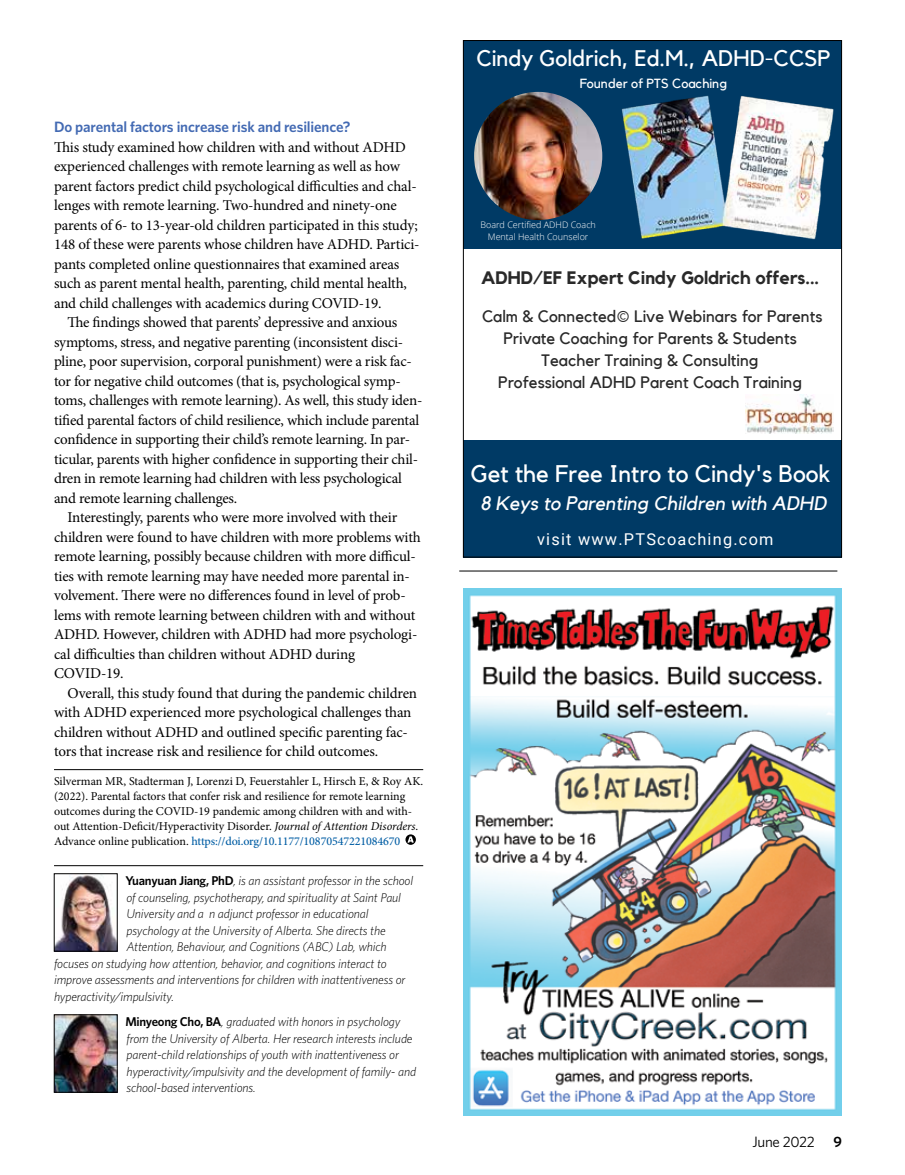
<style>
.page{position:relative;width:905px;height:1175px;background:#fff}
.page>*{position:absolute;margin:0;border:0;box-sizing:border-box;transform-origin:0 0}
.t1{font:24px "Kollektif";color:#fff}
.t2{font:22.5px "Kollektif";color:#fff}
.t3{font:italic 19.5px "Kollektif";color:#fff}
.t4{font:700 18px "Kollektif";color:#292929}
.t5{font:16.5px/22px "Kollektif";color:#292929;text-align:center}
.t6{font:16.35px "Roboto";letter-spacing:.075em;color:#fff}
.t7{font:15px/19.5px "Minion Pro";letter-spacing:-.015em;color:#000}
.t8{font:600 15px "Whitney";letter-spacing:-.01em;color:#436ab3}
.t9{font:15px "Whitney";letter-spacing:-.02em;color:#000}
.t10{font:13.2px "Kollektif";color:#fff}
.t11{font:italic 300 12.75px/16.5px "Whitney";letter-spacing:-.01em;color:#000}
.t12{font:12px/15px "Minion Pro";color:#000}
.t13{font:300 9px/12px "Open Sans";color:#fff;text-align:center}
.s1{font-style:italic}
.s2{font-weight:500;color:#005da4}
.s3{font-weight:600;font-style:normal}
.s4{font-weight:600}
</style>
<div class="page">
<hr style="left:459px;top:571px;width:378px;height:1px;background:#000">
<hr style="left:54px;top:769px;width:369px;height:1px;background:#000">
<hr style="left:54px;top:865px;width:369px;height:1px;background:#000">
<svg style="left:405px;top:834px;width:11px;height:10px"></svg>
<img style="left:56px;top:875px;width:59px;height:74px">
<div style="left:54px;top:873px;width:63px;height:78px;border:1px solid #000"></div>
<img style="left:56px;top:1016px;width:59px;height:74px">
<div style="left:54px;top:1014px;width:63px;height:78px;border:1px solid #000"></div>
<hr style="left:463px;top:557px;width:374px;height:1px;background:#000">
<div style="left:463px;top:40px;width:378px;height:209px;background:#003a65"></div>
<img style="left:474px;top:92px;width:128px;height:128px;border-radius:64px">
<img style="left:746px;top:395px;width:87px;height:38px">
<div style="left:463px;top:440px;width:378px;height:117px;background:#003a65"></div>
<img style="left:621px;top:95px;width:213px;height:145px">
<img style="left:463px;top:588px;width:378px;height:527px">
<p class="t8" style="left:54px;top:118px;width:298px">Do parental factors increase risk and resilience?</p>
<p class="t7" style="left:54px;top:137px;width:367px">This study examined how children with and without ADHD experienced challenges with remote learning as well as how parent factors predict child psychological difficulties and chal&shy;lenges with remote learning. Two-hundred and ninety-one parents of 6- to 13-year-old children participated in this study; 148 of these were parents whose children have ADHD. Partici&shy;pants completed online questionnaires that examined areas such as parent mental health, parenting, child mental health, and child challenges with academics during COVID-19.</p>
<p class="t7" style="left:68px;top:313px;width:331px">The findings showed that parents’ depressive and anxious</p>
<p class="t7" style="left:54px;top:332px;width:350px">symptoms, stress, and negative parenting (inconsistent disci-</p>
<p class="t7" style="left:54px;top:352px;width:359px">pline, poor supervision, corporal punishment) were a risk fac-</p>
<p class="t7" style="left:54px;top:371px;width:348px">tor for negative child outcomes (that is, psychological symp-</p>
<p class="t7" style="left:54px;top:391px;width:370px">toms, challenges with remote learning). As well, this study iden-</p>
<p class="t7" style="left:54px;top:410px;width:367px">tified parental factors of child resilience, which include parental</p>
<p class="t7" style="left:54px;top:430px;width:357px">confidence in supporting their child’s remote learning. In par-</p>
<p class="t7" style="left:54px;top:449px;width:365px">ticular, parents with higher confidence in supporting their chil-</p>
<p class="t7" style="left:54px;top:469px;width:349px">dren in remote learning had children with less psychological</p>
<p class="t7" style="left:54px;top:488px;width:185px">and remote learning challenges.</p>
<p class="t7" style="left:68px;top:508px;width:331px">Interestingly, parents who were more involved with their</p>
<p class="t7" style="left:54px;top:527px;width:368px">children were found to have children with more problems with</p>
<p class="t7" style="left:54px;top:547px;width:363px">remote learning, possibly because children with more difficul-</p>
<p class="t7" style="left:54px;top:566px;width:357px">ties with remote learning may have needed more parental in-</p>
<p class="t7" style="left:54px;top:586px;width:353px">volvement. There were no differences found in level of prob-</p>
<p class="t7" style="left:54px;top:605px;width:363px">lems with remote learning between children with and without</p>
<p class="t7" style="left:54px;top:625px;width:365px">ADHD. However, children with ADHD had more psychologi-</p>
<p class="t7" style="left:54px;top:644px;width:302px">cal difficulties than children without ADHD during</p>
<p class="t7" style="left:54px;top:664px;width:71px">COVID-19.</p>
<p class="t7" style="left:68px;top:683px;width:351px">Overall, this study found that during the pandemic children</p>
<p class="t7" style="left:54px;top:703px;width:359px">with ADHD experienced more psychological challenges than</p>
<p class="t7" style="left:54px;top:722px;width:355px">children without ADHD and outlined specific parenting fac-</p>
<p class="t7" style="left:54px;top:742px;width:325px">tors that increase risk and resilience for child outcomes.</p>
<p class="t12" style="left:54px;top:773px;width:370px">Silverman MR, Stadterman J, Lorenzi D, Feuerstahler L, Hirsch E, &amp; Roy AK. (2022). Parental factors that confer risk and resilience for remote learning outcomes during the COVID-19 pandemic among children with and with&shy;out Attention-Deficit/Hyperactivity Disorder. <span class="s1">Journal of Attention Disorders</span>.<br>Advance online publication. <span class="s2">https://doi.org/10.1177/10870547221084670</span></p>
<p class="t11" style="left:125px;top:872px;width:289px"><span class="s3">Yuanyuan Jiang, PhD</span>, is an assistant professor in the school</p>
<p class="t11" style="left:126px;top:889px;width:276px">of counseling, psychotherapy, and spirituality at Saint Paul</p>
<p class="t11" style="left:126px;top:905px;width:244px">University and a n adjunct professor in educational</p>
<p class="t11" style="left:126px;top:922px;width:261px">psychology at the University of Alberta. She directs the</p>
<p class="t11" style="left:126px;top:938px;width:262px">Attention, Behaviour, and Cognitions (ABC) Lab, which</p>
<p class="t11" style="left:54px;top:955px;width:334px">focuses on studying how attention, behavior, and cognitions interact to</p>
<p class="t11" style="left:54px;top:971px;width:353px">improve assessments and interventions for children with inattentiveness or</p>
<p class="t11" style="left:54px;top:988px;width:122px">hyperactivity/impulsivity.</p>
<p class="t11" style="left:125px;top:1013px;width:292px"><span class="s3">Minyeong Cho, BA</span>, graduated with honors in psychology from the University of Alberta. Her research interests include parent-child relationships of youth with inattentiveness or hyperactivity/impulsivity and the development of family- and school-based interventions.</p>
<h2 class="t2" style="left:476px;top:45px;width:356px">Cindy Goldrich, Ed.M., ADHD-CCSP</h2>
<p class="t10" style="left:579px;top:76px;width:149px">Founder of PTS Coaching</p>
<p class="t13" style="left:480px;top:218px;width:117px">Board Certified ADHD Coach<br>Mental Health Counselor</p>
<p class="t4" style="left:481px;top:267px;width:339px">ADHD/EF Expert Cindy Goldrich offers...</p>
<p class="t5" style="left:482px;top:305px;width:342px">Calm &amp; Connected© Live Webinars for Parents Private Coaching for Parents &amp; Students Teacher Training &amp; Consulting<br>Professional ADHD Parent Coach Training</p>
<h1 class="t1" style="left:471px;top:460px;width:361px">Get the Free Intro to Cindy's Book</h1>
<h3 class="t3" style="left:480px;top:492px;width:348px">8 Keys to Parenting Children with ADHD</h3>
<p class="t6" style="left:537px;top:527px;width:238px">visit www.PTScoaching.com</p>
<p class="t9" style="left:752px;top:1133px;width:91px">June 2022 <span class="s4">9</span></p>
</div>
